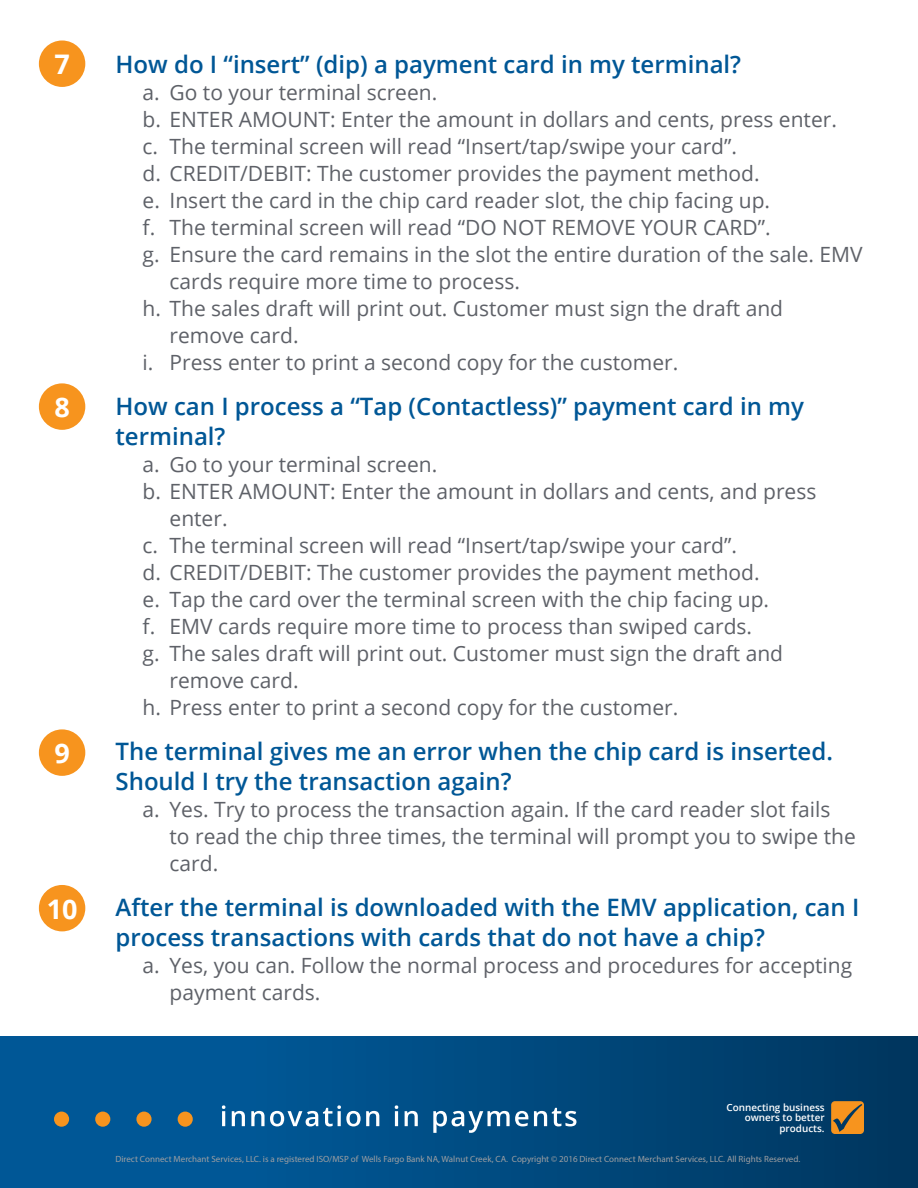
<style>
.page{position:relative;width:918px;height:1188px;background:#fff}
.page>*{position:absolute;margin:0;border:0;box-sizing:border-box;transform-origin:0 0}
.t1{font:700 27px "Open Sans";color:#fff}
.t2{font:600 24px/30px "Open Sans";color:#005796}
.t3{font:21px/27px "Open Sans";color:#5e6168}
.t4{font:600 9.9px/10.8px "Open Sans";color:#fff;text-align:right}
.t5{font:9px "Myriad Pro";color:#9e9fa2}
</style>
<div class="page">
<div style="left:0;top:1037px;width:918px;height:151px;background:linear-gradient(to right,#005ea1,#003862)"></div>
<div style="left:95px;top:1112px;width:15px;height:15px;background:#f7941e;border-radius:50%"></div>
<div style="left:136px;top:1112px;width:16px;height:15px;background:#f7941e;border-radius:50%"></div>
<div style="left:178px;top:1112px;width:15px;height:15px;background:#f7941e;border-radius:50%"></div>
<div style="left:54px;top:1112px;width:15px;height:15px;background:#f7941e;border-radius:50%"></div>
<svg style="left:222px;top:1105px;width:354px;height:28px"></svg>
<svg style="left:831px;top:1101px;width:33px;height:33px"></svg>
<div style="left:39px;top:41px;width:46px;height:46px;background:#f7941e;border-radius:50%"></div>
<div style="left:39px;top:383px;width:46px;height:47px;background:#f7941e;border-radius:50%"></div>
<div style="left:39px;top:729px;width:46px;height:47px;background:#f7941e;border-radius:50%"></div>
<div style="left:39px;top:885px;width:46px;height:46px;background:#f7941e;border-radius:50%"></div>
<p class="t1" style="left:54px;top:45px;width:17px">7</p>
<p class="t1" style="left:54px;top:388px;width:17px">8</p>
<p class="t1" style="left:54px;top:734px;width:17px">9</p>
<p class="t1" style="left:47px;top:890px;width:32px">10</p>
<p class="t2" style="left:116px;top:49px;width:627px">How do I “insert” (dip) a payment card in my terminal?</p>
<p class="t3" style="left:143px;top:78px;width:296px">a. Go to your terminal screen.</p>
<p class="t3" style="left:143px;top:105px;width:696px">b. ENTER AMOUNT: Enter the amount in dollars and cents, press enter.</p>
<p class="t3" style="left:143px;top:132px;width:596px">c. The terminal screen will read “Insert/tap/swipe your card”.</p>
<p class="t3" style="left:143px;top:159px;width:619px">d. CREDIT/DEBIT: The customer provides the payment method.</p>
<p class="t3" style="left:143px;top:186px;width:629px">e. Insert the card in the chip card reader slot, the chip facing up.</p>
<p class="t3" style="left:143px;top:213px;width:630px">f. The terminal screen will read “DO NOT REMOVE YOUR CARD”.</p>
<p class="t3" style="left:143px;top:240px;width:722px">g. Ensure the card remains in the slot the entire duration of the sale. EMV</p>
<p class="t3" style="left:170px;top:267px;width:352px">cards require more time to process.</p>
<p class="t3" style="left:143px;top:294px;width:642px">h. The sales draft will print out. Customer must sign the draft and</p>
<p class="t3" style="left:170px;top:321px;width:131px">remove card.</p>
<p class="t3" style="left:143px;top:348px;width:537px">i. Press enter to print a second copy for the customer.</p>
<p class="t2" style="left:116px;top:391px;width:690px">How can I process a “Tap (Contactless)” payment card in my terminal?</p>
<p class="t3" style="left:143px;top:450px;width:296px">a. Go to your terminal screen.</p>
<p class="t3" style="left:143px;top:477px;width:675px">b. ENTER AMOUNT: Enter the amount in dollars and cents, and press</p>
<p class="t3" style="left:170px;top:504px;width:60px">enter.</p>
<p class="t3" style="left:143px;top:531px;width:596px">c. The terminal screen will read “Insert/tap/swipe your card”.</p>
<p class="t3" style="left:143px;top:558px;width:619px">d. CREDIT/DEBIT: The customer provides the payment method.</p>
<p class="t3" style="left:143px;top:585px;width:628px">e. Tap the card over the terminal screen with the chip facing up.</p>
<p class="t3" style="left:143px;top:612px;width:611px">f. EMV cards require more time to process than swiped cards.</p>
<p class="t3" style="left:143px;top:639px;width:642px">g. The sales draft will print out. Customer must sign the draft and</p>
<p class="t3" style="left:170px;top:666px;width:131px">remove card.</p>
<p class="t3" style="left:143px;top:693px;width:537px">h. Press enter to print a second copy for the customer.</p>
<p class="t2" style="left:116px;top:736px;width:719px">The terminal gives me an error when the chip card is inserted.<br>Should I try the transaction again?</p>
<p class="t3" style="left:170px;top:795px;width:688px;text-indent:-27px">a. Yes. Try to process the transaction again. If the card reader slot fails to read the chip three times, the terminal will prompt you to swipe the card.</p>
<p class="t2" style="left:116px;top:892px;width:745px">After the terminal is downloaded with the EMV application, can I process transactions with cards that do not have a chip?</p>
<p class="t3" style="left:170px;top:951px;width:684px;text-indent:-27px">a. Yes, you can. Follow the normal process and procedures for accepting payment cards.</p>
<p class="t4" style="left:727px;top:1101px;width:100px">Connecting business owners to better products.</p>
<p class="t5" style="left:115px;top:1153px;width:686px">Direct Connect Merchant Services, LLC. is a registered ISO/MSP of Wells Fargo Bank NA, Walnut Creek, CA. Copyright © 2016 Direct Connect Merchant Services, LLC. All Rights Reserved.</p>
</div>
